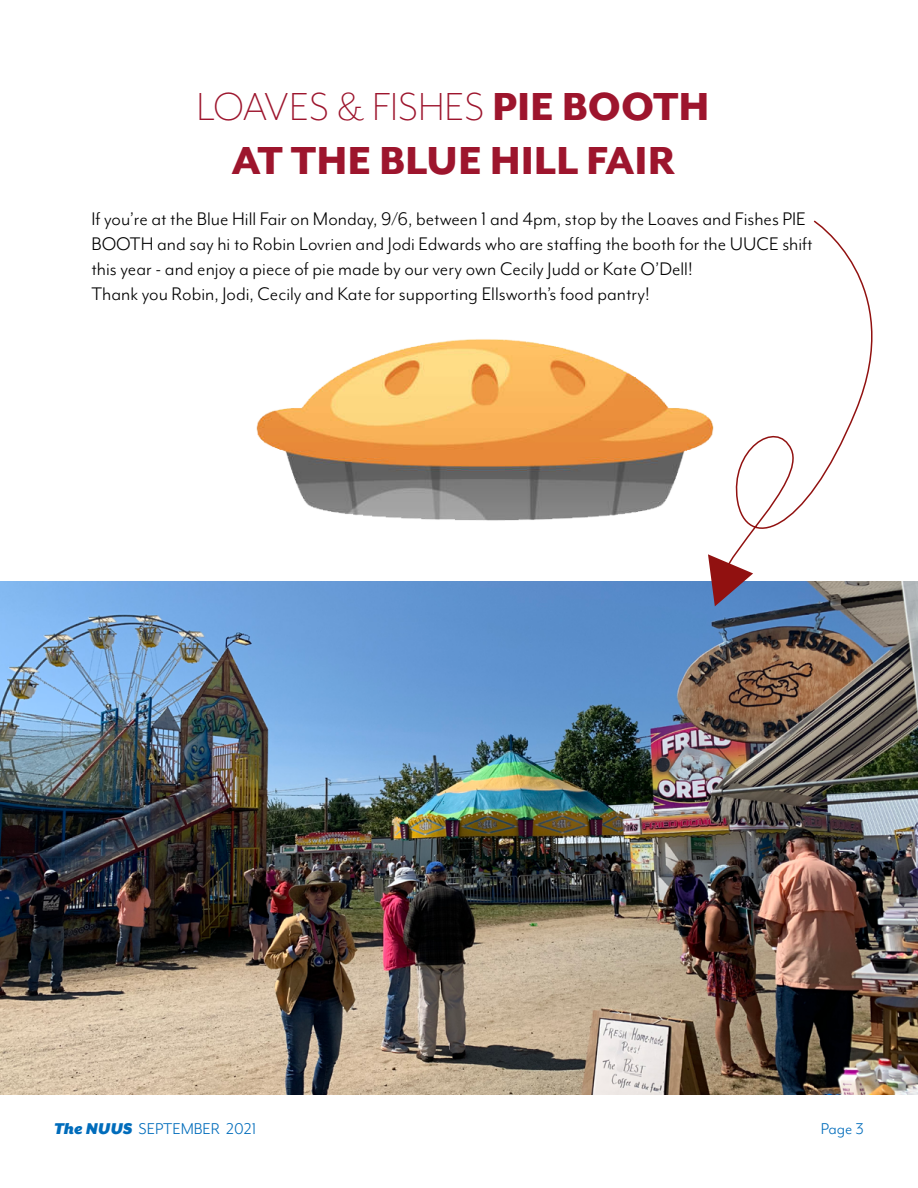
<style>
.page{position:relative;width:918px;height:1188px;background:#fff}
.page>*{position:absolute;margin:0;border:0;box-sizing:border-box;transform-origin:0 0}
.t1{font:800 45px/54px "Mr Eaves Mod OT";color:#9d152d;text-align:center}
.t2{font:21px/25.2px "Mr Eaves Mod OT";color:#000}
.t3{font:18px "Mr Eaves Mod OT";color:#006cbb}
.s1{font-weight:300}
.s2{font-family:"Mr Eaves XL San OT";font-weight:900;font-style:italic}
</style>
<div class="page">
<img style="left:0;top:581px;width:918px;height:514px">
<img style="left:256px;top:339px;width:458px;height:182px">
<svg style="left:734px;top:220px;width:139px;height:334px"></svg>
<svg style="left:708px;top:554px;width:45px;height:52px"></svg>
<h1 class="t1" style="left:196px;top:80px;width:515px"><span class="s1">LOAVES &amp; FISHES</span> PIE BOOTH<br>AT THE BLUE HILL FAIR</h1>
<p class="t2" style="left:92px;top:206px;width:723px">If you’re at the Blue Hill Fair on Monday, 9/6, between 1 and 4pm, stop by the Loaves and Fishes PIE BOOTH and say hi to Robin Lovrien and Jodi Edwards who are staffing the booth for the UUCE shift this year - and enjoy a piece of pie made by our very own Cecily Judd or Kate O’Dell!<br>Thank you Robin, Jodi, Cecily and Kate for supporting Ellsworth’s food pantry!</p>
<p class="t3" style="left:54px;top:1119px;width:204px"><span class="s2">The NUUS</span> SEPTEMBER 2021</p>
<p class="t3" style="left:821px;top:1119px;width:45px">Page 3</p>
</div>
